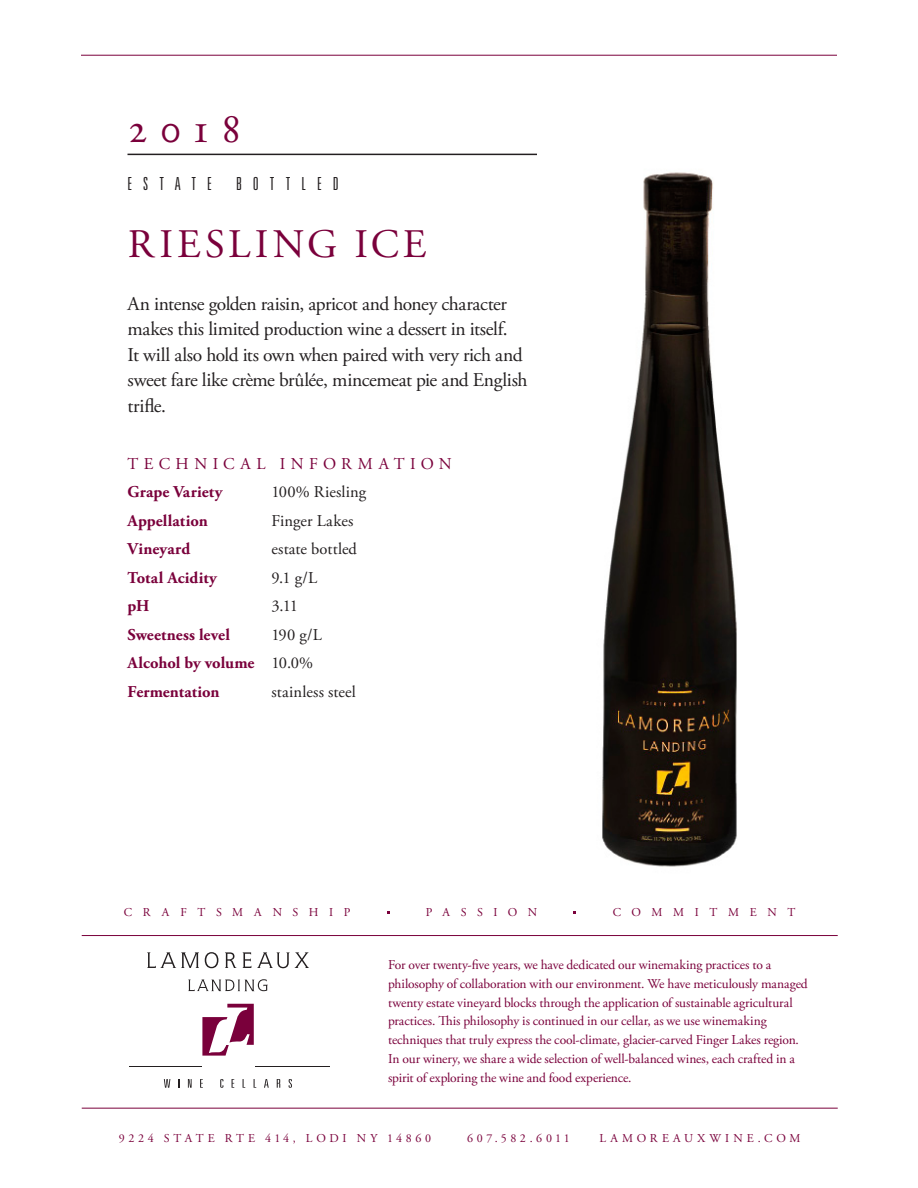
<style>
.page{position:relative;width:918px;height:1188px;background:#fff}
.page>*{position:absolute;margin:0;border:0;box-sizing:border-box;transform-origin:0 0}
.t1{font:42px "Adobe Garamond Pro";color:#7a003b}
.t2{font:40.5px "Adobe Garamond Pro";letter-spacing:.1em;color:#7a003b}
.t3{font:19.5px/25.5px "Adobe Garamond Pro";letter-spacing:-.02em;color:#231f20}
.t4{font:300 ultra-condensed 18px "Univers";letter-spacing:.61em;color:#231f20}
.t5{font:700 16.5px "Adobe Garamond Pro";letter-spacing:.005em;color:#7a003b}
.t6{font:16.5px "Adobe Garamond Pro";letter-spacing:.005em;color:#231f20}
.t7{font:16.5px "Adobe Garamond Pro";letter-spacing:.33em;color:#7a003b}
.t8{font:13.5px/18.8px "Adobe Garamond Pro";letter-spacing:-.005em;color:#7a003b}
.t9{font:12px "Adobe Garamond Pro";letter-spacing:.3em;color:#7a003b}
.t10{font:12px "Adobe Garamond Pro";letter-spacing:.355em;color:#7a003b}
.t11{font:12px "Adobe Garamond Pro";letter-spacing:.885em;color:#7a003b}
.t12{font:12px "Adobe Garamond Pro";letter-spacing:.29em;color:#7a003b}
.t13{font:12px "Adobe Garamond Pro";letter-spacing:.89em;color:#7a003b}
.t14{font:12px "Adobe Garamond Pro";letter-spacing:.865em;color:#7a003b}
.s1{font-weight:400;color:#231f20}
</style>
<div class="page">
<hr style="left:128px;top:154px;width:409px;height:1px;background:#231f20">
<hr style="left:82px;top:935px;width:756px;height:1px;background:#7a003b">
<hr style="left:82px;top:1108px;width:756px;height:1px;background:#7a003b">
<svg style="left:164px;top:1079px;width:6px;height:9px"></svg>
<svg style="left:188px;top:1079px;width:4px;height:9px"></svg>
<svg style="left:200px;top:1079px;width:3px;height:9px"></svg>
<svg style="left:220px;top:1079px;width:3px;height:9px"></svg>
<svg style="left:232px;top:1079px;width:2px;height:9px"></svg>
<svg style="left:264px;top:1079px;width:5px;height:9px"></svg>
<svg style="left:277px;top:1079px;width:3px;height:9px"></svg>
<svg style="left:289px;top:1079px;width:3px;height:9px"></svg>
<svg style="left:202px;top:1004px;width:52px;height:52px"></svg>
<svg style="left:205px;top:952px;width:13px;height:16px"></svg>
<svg style="left:243px;top:952px;width:8px;height:16px"></svg>
<svg style="left:257px;top:952px;width:52px;height:16px"></svg>
<svg style="left:147px;top:952px;width:52px;height:16px"></svg>
<svg style="left:225px;top:952px;width:12px;height:16px"></svg>
<svg style="left:188px;top:979px;width:80px;height:12px"></svg>
<hr style="left:130px;top:1066px;width:72px;height:1px;background:#231f20">
<hr style="left:255px;top:1066px;width:75px;height:1px;background:#231f20">
<hr style="left:81px;top:55px;width:756px;height:1px;background:#7a003b">
<img style="left:602px;top:172px;width:135px;height:695px">
<p class="t1" style="left:128px;top:103px;width:116px">2018</p>
<p class="t4" style="left:128px;top:174px;width:86px">ESTATE</p>
<p class="t4" style="left:236px;top:174px;width:104px">BOTTLED</p>
<p class="t2" style="left:128px;top:220px;width:300px">RIESLING ICE</p>
<p class="t3" style="left:128px;top:291px;width:402px">An intense golden raisin, apricot and honey character makes this limited production wine a dessert in itself.<br>It will also hold its own when paired with very rich and sweet fare like crème brûlée, mincemeat pie and English trifle.</p>
<p class="t7" style="left:128px;top:453px;width:326px">TECHNICAL INFORMATION</p>
<p class="t5" style="left:128px;top:482px;width:97px">Grape Variety</p>
<p class="t6" style="left:271px;top:482px;width:96px">100% Riesling</p>
<p class="t5" style="left:128px;top:511px;width:82px">Appellation</p>
<p class="t6" style="left:271px;top:510px;width:84px">Finger Lakes</p>
<p class="t5" style="left:128px;top:539px;width:64px">Vineyard</p>
<p class="t6" style="left:272px;top:539px;width:87px">estate bottled</p>
<p class="t5" style="left:128px;top:568px;width:91px">Total Acidity</p>
<p class="t6" style="left:272px;top:567px;width:47px">9.1 g/L</p>
<p class="t5" style="left:128px;top:596px;width:24px">pH</p>
<p class="t6" style="left:271px;top:596px;width:28px">3.11</p>
<p class="t5" style="left:128px;top:625px;width:104px">Sweetness level</p>
<p class="t6" style="left:272px;top:624px;width:52px">190 g/L</p>
<p class="t5" style="left:128px;top:653px;width:187px">Alcohol by volume <span class="s1">10.0%</span></p>
<p class="t5" style="left:128px;top:682px;width:94px">Fermentation</p>
<p class="t6" style="left:271px;top:681px;width:86px">stainless steel</p>
<p class="t11" style="left:124px;top:905px;width:228px">CRAFTSMANSHIP</p>
<p class="t14" style="left:426px;top:905px;width:113px">PASSION</p>
<p class="t13" style="left:613px;top:905px;width:184px">COMMITMENT</p>
<p class="t8" style="left:388px;top:956px;width:421px">For over twenty-five years, we have dedicated our winemaking practices to a philosophy of collaboration with our environment. We have meticulously managed twenty estate vineyard blocks through the application of sustainable agricultural practices. This philosophy is continued in our cellar, as we use winemaking techniques that truly express the cool-climate, glacier-carved Finger Lakes region.<br>In our winery, we share a wide selection of well-balanced wines, each crafted in a spirit of exploring the wine and food experience.</p>
<p class="t9" style="left:119px;top:1131px;width:314px">9224 STATE RTE 414, LODI NY 14860</p>
<p class="t12" style="left:467px;top:1131px;width:104px">607.582.6011</p>
<p class="t10" style="left:599px;top:1131px;width:203px">LAMOREAUXWINE.COM</p>
</div>
